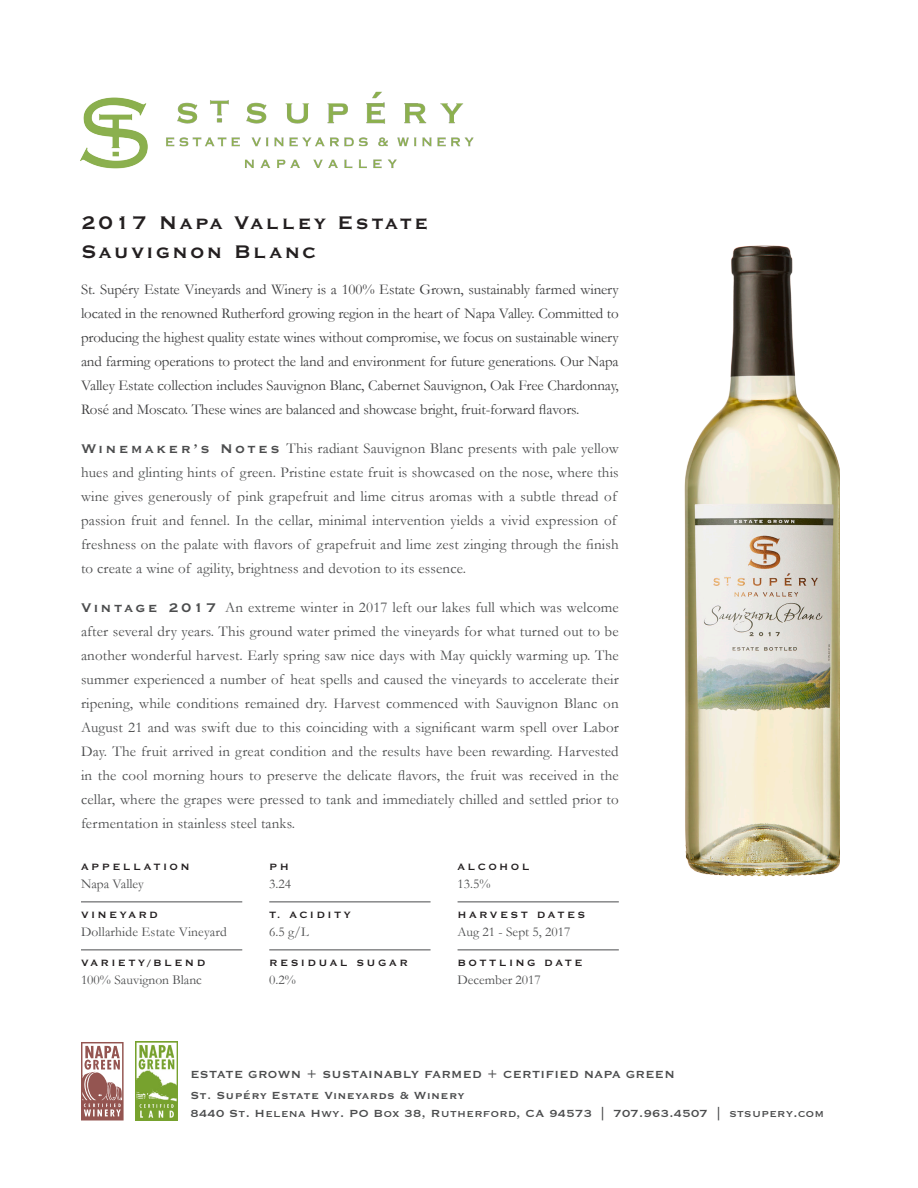
<style>
.page{position:relative;width:918px;height:1188px;background:#fff}
.page>*{position:absolute;margin:0;border:0;box-sizing:border-box;transform-origin:0 0}
.t1{font:700 24px "Copperplate Gothic BT";letter-spacing:.08em;color:#231f20}
._2_-_Body_Copy{font:15px/24px "Garamond";letter-spacing:.01em;color:#4b4c4d}
.t2{font:15px/24px "Garamond";letter-spacing:-.01em;color:#3e3e3f;text-align:justify}
._5_-_rule_under{font:13.5px "Garamond";color:#4b4c4d}
._6_-_Contact{font:13.5px "Copperplate Gothic Std 31 BC";letter-spacing:.025em;color:#4b4c4d}
._6_-_Six_Pillars{font:700 13.5px "Copperplate Gothic BT";letter-spacing:.025em;color:#4b4c4d}
._6_-_Contact-2{font:700 13.5px "Copperplate Gothic BT";letter-spacing:.025em;color:#4b4c4d}
._4-_Specs_Heading{font:13.5px "Garamond";color:#4b4c4d}
._4-_Specs_Heading-2{font:700 12px "Copperplate Gothic BT";letter-spacing:.2em;color:#231f20}
.s1{font-family:"Copperplate Gothic BT";font-weight:700;font-size:16.5px}
</style>
<div class="page">
<img style="left:684px;top:245px;width:156px;height:632px">
<svg style="left:81px;top:1042px;width:43px;height:78px"></svg>
<hr style="left:81px;top:902px;width:161px;height:1px;background:#4b4c4d">
<hr style="left:81px;top:950px;width:161px;height:1px;background:#4b4c4d">
<hr style="left:269px;top:902px;width:162px;height:1px;background:#4b4c4d">
<hr style="left:269px;top:950px;width:162px;height:1px;background:#4b4c4d">
<hr style="left:458px;top:902px;width:161px;height:1px;background:#4b4c4d">
<hr style="left:458px;top:950px;width:161px;height:1px;background:#4b4c4d">
<img style="left:166px;top:91px;width:308px;height:78px">
<img style="left:80px;top:97px;width:68px;height:72px">
<img style="left:135px;top:1042px;width:43px;height:78px">
<p class="t1" style="left:81px;top:210px;width:349px">2017 Napa Valley Estate</p>
<p class="t1" style="left:81px;top:239px;width:236px">Sauvignon Blanc</p>
<p class="t2" style="left:81px;top:277px;width:539px">St. Supéry Estate Vineyards and Winery is a 100% Estate Grown, sustainably farmed winery located in the renowned Rutherford growing region in the heart of Napa Valley. Committed to producing the highest quality estate wines without compromise, we focus on sustainable winery and farming operations to protect the land and environment for future generations. Our Napa Valley Estate collection includes Sauvignon Blanc, Cabernet Sauvignon, Oak Free Chardonnay, Rosé and Moscato. These wines are balanced and showcase bright, fruit-forward flavors.</p>
<p class="_2_-_Body_Copy" style="left:81px;top:436px;width:539px"><span class="s1">Winemaker’s Notes</span> This radiant Sauvignon Blanc presents with pale yellow hues and glinting hints of green. Pristine estate fruit is showcased on the nose, where this wine gives generously of pink grapefruit and lime citrus aromas with a subtle thread of passion fruit and fennel. In the cellar, minimal intervention yields a vivid expression of freshness on the palate with flavors of grapefruit and lime zest zinging through the finish to create a wine of agility, brightness and devotion to its essence.</p>
<p class="_2_-_Body_Copy" style="left:81px;top:595px;width:539px;text-align:justify"><span class="s1">Vintage 2017</span> An extreme winter in 2017 left our lakes full which was welcome after several dry years. This ground water primed the vineyards for what turned out to be another wonderful harvest. Early spring saw nice days with May quickly warming up. The summer experienced a number of heat spells and caused the vineyards to accelerate their ripening, while conditions remained dry. Harvest commenced with Sauvignon Blanc on August 21 and was swift due to this coinciding with a significant warm spell over Labor Day. The fruit arrived in great condition and the results have been rewarding. Harvested in the cool morning hours to preserve the delicate flavors, the fruit was received in the cellar, where the grapes were pressed to tank and immediately chilled and settled prior to fermentation in stainless steel tanks.</p>
<p class="_4-_Specs_Heading-2" style="left:81px;top:860px;width:110px">APPELLATION</p>
<p class="_5_-_rule_under" style="left:81px;top:875px;width:64px">Napa Valley</p>
<p class="_4-_Specs_Heading-2" style="left:81px;top:908px;width:78px">VINEYARD</p>
<p class="_5_-_rule_under" style="left:81px;top:923px;width:147px">Dollarhide Estate Vineyard</p>
<p class="_4-_Specs_Heading-2" style="left:81px;top:956px;width:126px">VARIETY/BLEND</p>
<p class="_4-_Specs_Heading" style="left:81px;top:971px;width:122px">100% Sauvignon Blanc</p>
<p class="_4-_Specs_Heading-2" style="left:269px;top:860px;width:21px">PH</p>
<p class="_5_-_rule_under" style="left:269px;top:875px;width:23px">3.24</p>
<p class="_4-_Specs_Heading-2" style="left:269px;top:908px;width:83px">T. ACIDITY</p>
<p class="_5_-_rule_under" style="left:269px;top:923px;width:41px">6.5 g/L</p>
<p class="_4-_Specs_Heading-2" style="left:269px;top:956px;width:140px">RESIDUAL SUGAR</p>
<p class="_5_-_rule_under" style="left:269px;top:971px;width:28px">0.2%</p>
<p class="_4-_Specs_Heading-2" style="left:458px;top:860px;width:73px">ALCOHOL</p>
<p class="_5_-_rule_under" style="left:458px;top:875px;width:35px">13.5%</p>
<p class="_4-_Specs_Heading-2" style="left:458px;top:908px;width:129px">HARVEST DATES</p>
<p class="_5_-_rule_under" style="left:458px;top:923px;width:114px">Aug 21 - Sept 5, 2017</p>
<p class="_4-_Specs_Heading-2" style="left:458px;top:956px;width:127px">BOTTLING DATE</p>
<p class="_5_-_rule_under" style="left:458px;top:971px;width:85px">December 2017</p>
<p class="_6_-_Six_Pillars" style="left:190px;top:1068px;width:486px">ESTATE GROWN + SUSTAINABLY FARMED + CERTIFIED NAPA GREEN</p>
<p class="_6_-_Contact-2" style="left:190px;top:1089px;width:275px">St. Supéry Estate Vineyards &amp; Winery</p>
<p class="_6_-_Contact" style="left:190px;top:1107px;width:635px">8440 St. Helena Hwy. PO Box 38, Rutherford, CA 94573 | 707.963.4507 | stsupery.com</p>
</div>
